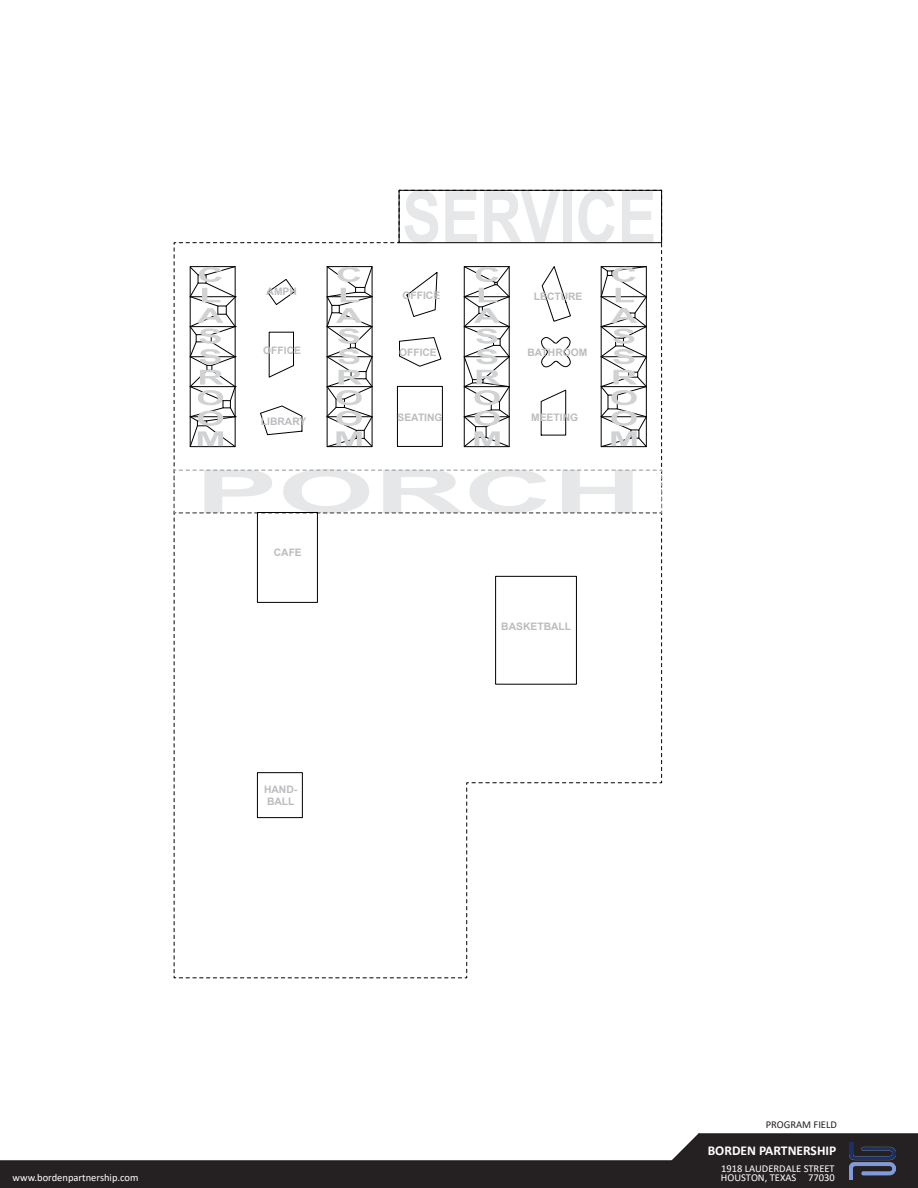
<style>
.page{position:relative;width:918px;height:1188px;background:#fff}
.page>*{position:absolute;margin:0;border:0;box-sizing:border-box;transform-origin:0 0}
.t1{font:700 72px "Arial";color:#e6e7e9;scale:.81 1}
.t2{font:700 60px "Arial";color:#e6e7e9;scale:2.06 1}
.t3{font:700 13.5px "Calibri";color:#fff}
.t4{font:10.5px "Calibri";color:#fff}
.t5{font:10.5px "Calibri";color:#231f20}
.t6{font:700 10.35px/12.3px "Arial";color:#bcbdc0}
</style>
<div class="page">
<svg style="left:0;top:1135px;width:918px;height:53px;fill:#252122"></svg>
<hr style="left:699px;top:1133px;width:219px;height:2px;background:#231f20">
<hr style="left:0;top:1160px;width:672px;height:2px;background:#231f20">
<svg style="left:670px;top:1133px;width:31px;height:30px"></svg>
<img style="left:849px;top:1142px;width:47px;height:38px">
<svg style="left:173px;top:190px;width:490px;height:789px"></svg>
<p class="t1" style="left:402px;top:169px;width:315px">SERVICE</p>
<p class="t6" style="left:267px;top:285px;width:32px">AMPH</p>
<p class="t6" style="left:402px;top:290px;width:39px">OFFICE</p>
<p class="t6" style="left:534px;top:291px;width:50px">LECTURE</p>
<p class="t6" style="left:263px;top:345px;width:39px">OFFICE</p>
<p class="t6" style="left:399px;top:346px;width:39px">OFFICE</p>
<p class="t6" style="left:527px;top:346px;width:61px">BATHROOM</p>
<p class="t6" style="left:261px;top:415px;width:47px">LIBRARY</p>
<p class="t6" style="left:398px;top:412px;width:47px">SEATING</p>
<p class="t6" style="left:531px;top:412px;width:48px">MEETING</p>
<p class="t2" style="left:195px;top:452px;width:218px">PORCH</p>
<p class="t6" style="left:274px;top:547px;width:30px">CAFE</p>
<p class="t6" style="left:264px;top:784px;width:35px">HAND-<br>BALL</p>
<p class="t6" style="left:501px;top:621px;width:71px">BASKETBALL</p>
<p class="t5" style="left:766px;top:1118px;width:73px">PROGRAM FIELD</p>
<p class="t3" style="left:708px;top:1141px;width:130px">BORDEN PARTNERSHIP</p>
<p class="t4" style="left:721px;top:1161px;width:115px">1918 LAUDERDALE STREET</p>
<p class="t4" style="left:13px;top:1170px;width:127px">www.bordenpartnership.com</p>
<p class="t4" style="left:721px;top:1170px;width:115px">HOUSTON, TEXAS 77030</p>
</div>
